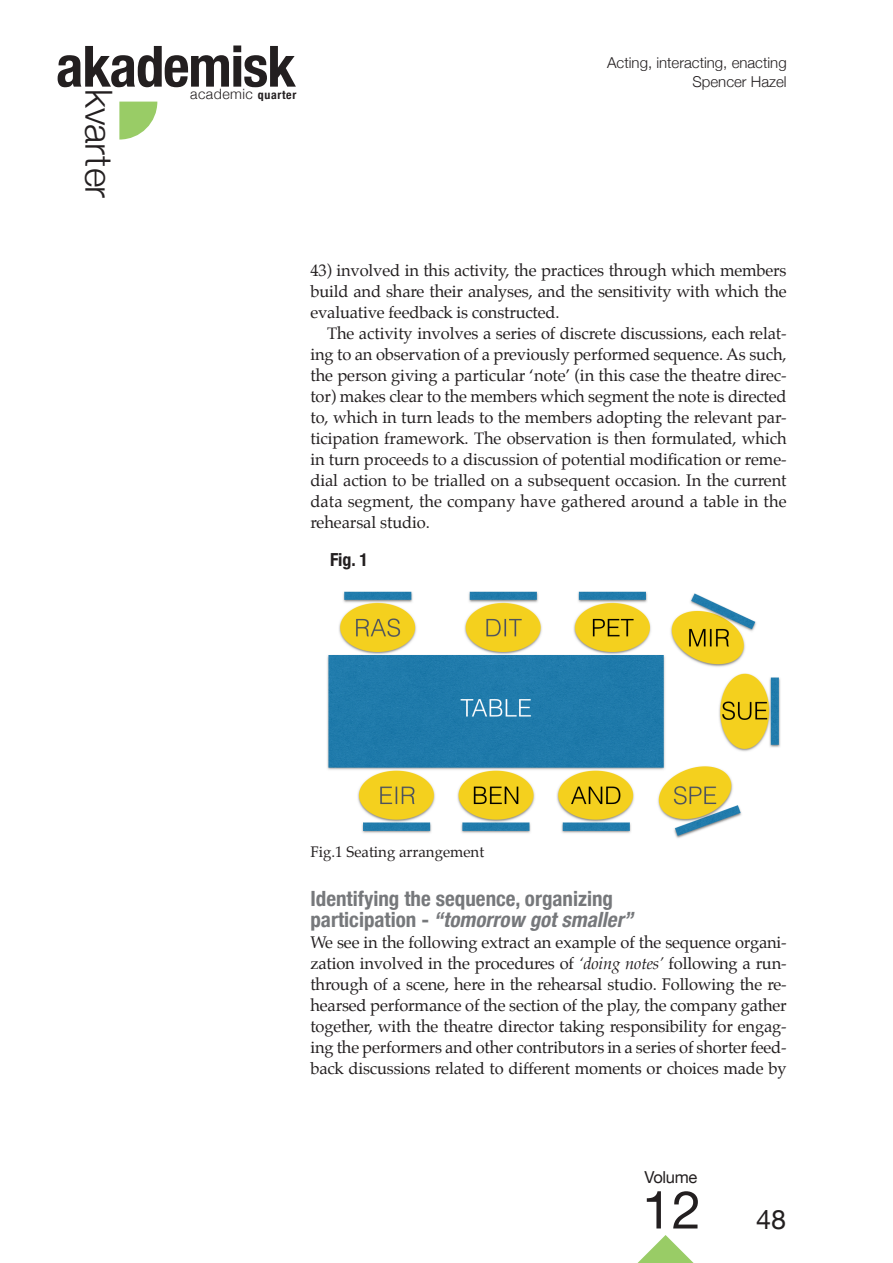
<style>
.page{position:relative;width:893px;height:1263px;background:#fff}
.page>*{position:absolute;margin:0;border:0;box-sizing:border-box;transform-origin:0 0}
.t1{font:700 condensed 57px "Helvetica Neue";letter-spacing:-.02em;color:#231f20}
.t2{font:52.5px "Helvetica Neue";color:#231f20}
.t3{font:300 37.35px "Helvetica Neue";color:#231f20}
.under{font:700 condensed 21px/21px "Helvetica Neue";color:#76787b}
.under-2{font:700 condensed 18px "Helvetica Neue";color:#231f20}
.t4{font:700 16.95px "Times New Roman";color:#000}
.Normal_0{font:16.5px/21px "Palatino";letter-spacing:-.01em;color:#231f20;text-align:justify}
.t5{font:16.5px "Helvetica Neue";letter-spacing:-.02em;color:#231f20}
.t6{font:300 15px/18.8px "Helvetica Neue";color:#231f20;text-align:right}
.billedtekst{font:15px "Palatino";color:#231f20}
.t7{font:300 14.25px "Helvetica Neue";letter-spacing:.03em;color:#231f20}
.s1{font-weight:700;font-stretch:condensed;font-size:11.85px}
.s2{font-style:italic}
.s3{font-size:27px}
</style>
<div class="page">
<svg style="left:637px;top:1235px;width:57px;height:28px"></svg>
<svg style="left:119px;top:102px;width:38px;height:38px"></svg>
<img style="left:327px;top:591px;width:454px;height:247px">
<h1 class="t1" style="left:56px;top:19px;width:241px">akademisk</h1>
<h3 class="t3" style="left:129px;top:89px;width:110px;rotate:90deg">kvarter</h3>
<p class="t7" style="left:190px;top:82px;width:108px">academic <span class="s1">quarter</span></p>
<p class="t6" style="left:607px;top:52px;width:181px">Acting, interacting, enacting<br>Spencer Hazel</p>
<p class="Normal_0" style="left:310px;top:260px;width:478px">43) involved in this activity, the practices through which members build and share their analyses, and the sensitivity with which the evaluative feedback is constructed.</p>
<p class="Normal_0" style="left:310px;top:323px;width:478px;text-indent:17px">The activity involves a series of discrete discussions, each relat&shy;ing to an observation of a previously performed sequence. As such, the person giving a particular ‘note’ (in this case the theatre direc&shy;tor) makes clear to the members which segment the note is directed to, which in turn leads to the members adopting the relevant par&shy;ticipation framework. The observation is then formulated, which in turn proceeds to a discussion of potential modification or reme&shy;dial action to be trialled on a subsequent occasion. In the current data segment, the company have gathered around a table in the rehearsal studio.</p>
<p class="t4" style="left:312px;top:540px;width:38px">Fig 1</p>
<p class="under-2" style="left:330px;top:545px;width:39px">Fig. 1</p>
<p class="billedtekst" style="left:310px;top:839px;width:175px">Fig.1 Seating arrangement</p>
<p class="under" style="left:310px;top:887px;width:331px">Identifying the sequence, organizing<br>p a r t i c i p a t i o n - <span class="s2">“tomorrow gotsmaller”</span></p>
<p class="Normal_0" style="left:310px;top:932px;width:478px">We see in the following extract an example of the sequence organi&shy;zation involved in the procedures of <span class="s2">‘doing notes’</span> following a run&shy;through of a scene, here in the rehearsal studio. Following the re&shy;hearsed performance of the section of the play, the company gather together, with the theatre director taking responsibility for engag&shy;ing the performers and other contributors in a series of shorter feed&shy;back discussions related to different moments or choices made by</p>
<p class="t5" style="left:645px;top:1165px;width:54px">Volume</p>
<h2 class="t2" style="left:642px;top:1172px;width:146px">12 <span class="s3">48</span></h2>
</div>
